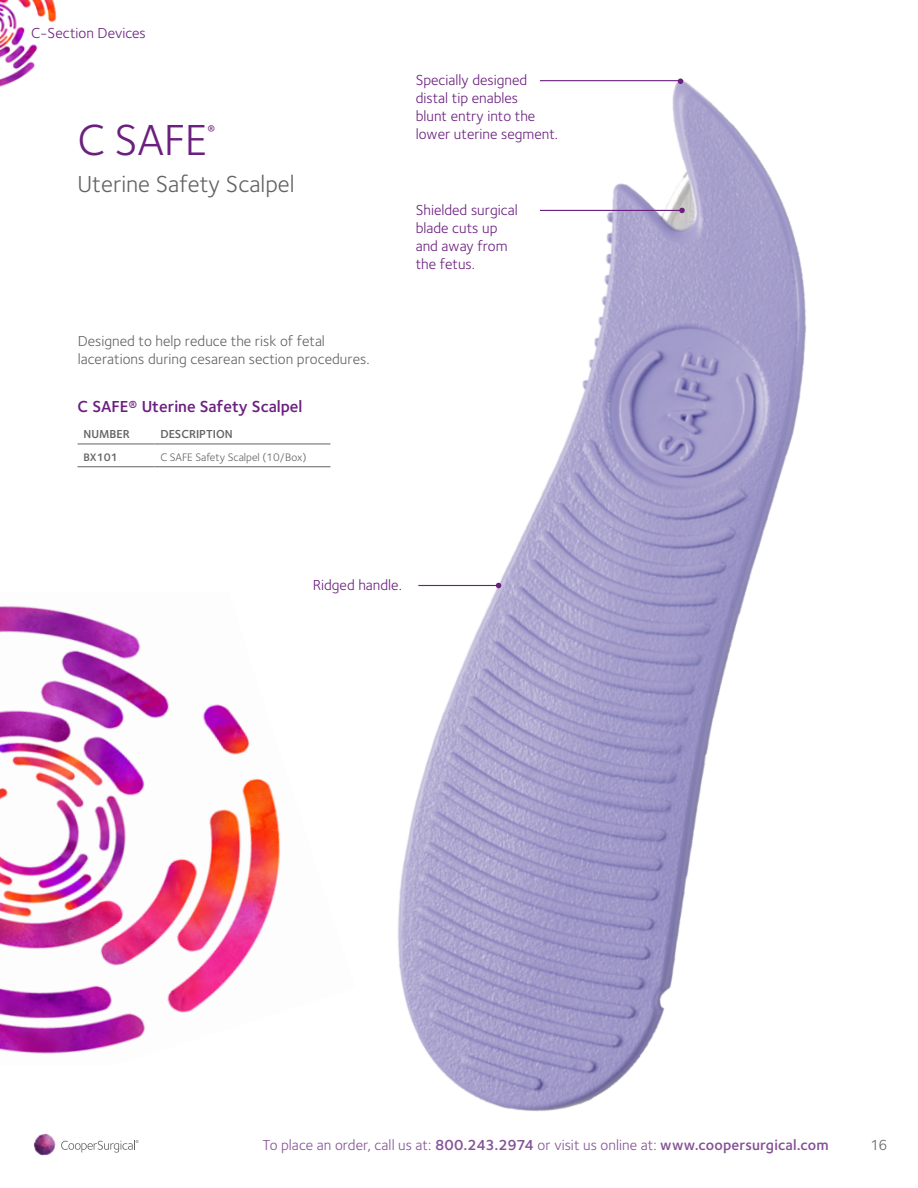
<style>
.page{position:relative;width:918px;height:1188px;background:#fff}
.page>*{position:absolute;margin:0;border:0;box-sizing:border-box;transform-origin:0 0}
._1SectionHeader{font:45px "Foundry Sterling";color:#6b1f7e}
._1SectionHeader-2{font:24px "Foundry Sterling";color:#636366}
.Product_Bar_Header{font:600 16.5px "Foundry Sterling";color:#6b1f7e}
.t1{font:15px/18px "Foundry Sterling";color:#6b1f7e}
.t2{font:15px/18px "Foundry Sterling";color:#636366}
.t3{font:15px "Foundry Sterling";letter-spacing:.005em;color:#845296}
._1SectionHeader-3{font:14.4px "Foundry Sterling";color:#6b1f7e}
.Product_Chart_Head_2{font:600 12px "Foundry Sterling";color:#636366}
.Product_Chart_Text_2{font:11.25px "Foundry Sterling";color:#636366}
.Product_Chart_Text_2-2{font:600 11.25px "Foundry Sterling";color:#636366}
.s1{font-weight:600}
</style>
<div class="page">
<svg style="left:61px;top:1140px;width:22px;height:13px"></svg>
<img style="left:34px;top:1134px;width:22px;height:22px">
<img style="left:0;top:605px;width:83px;height:449px">
<img style="left:0;top:0;width:57px;height:87px">
<div style="left:44px;top:27px;width:13px;height:22px;background:#fff"></div>
<img style="left:83px;top:80px;width:724px;height:1073px">
<hr style="left:540px;top:80px;width:143px;height:1px;background:#6b1f7e">
<svg style="left:678px;top:78px;width:5px;height:6px"></svg>
<hr style="left:540px;top:210px;width:142px;height:1px;background:#6b1f7e">
<svg style="left:679px;top:208px;width:6px;height:5px"></svg>
<hr style="left:418px;top:585px;width:81px;height:1px;background:#6b1f7e">
<svg style="left:496px;top:583px;width:5px;height:5px"></svg>
<hr style="left:78px;top:467px;width:76px;height:1px;background:#636366">
<hr style="left:154px;top:467px;width:176px;height:1px;background:#636366">
<hr style="left:78px;top:444px;width:76px;height:1px;background:#636366">
<hr style="left:154px;top:444px;width:176px;height:1px;background:#636366">
<p class="t1" style="left:31px;top:24px;width:116px">C-Section Devices</p>
<p class="_1SectionHeader" style="left:78px;top:114px;width:131px">C SAFE</p>
<p class="_1SectionHeader-3" style="left:207px;top:122px;width:9px">®</p>
<p class="_1SectionHeader-2" style="left:78px;top:171px;width:219px">Uterine Safety Scalpel</p>
<p class="t2" style="left:78px;top:332px;width:293px">Designed to help reduce the risk of fetal lacerations during cesarean section procedures.</p>
<p class="Product_Bar_Header" style="left:78px;top:397px;width:227px">C SAFE® Uterine Safety Scalpel</p>
<p class="Product_Chart_Head_2" style="left:84px;top:427px;width:48px">NUMBER</p>
<p class="Product_Chart_Head_2" style="left:160px;top:427px;width:74px">DESCRIPTION</p>
<p class="Product_Chart_Text_2-2" style="left:84px;top:450px;width:36px">BX101</p>
<p class="Product_Chart_Text_2" style="left:160px;top:450px;width:148px">C SAFE Safety Scalpel (10/Box)</p>
<p class="t1" style="left:416px;top:71px;width:144px">Specially designed distal tip enables<br>blunt entry into the lower uterine segment.</p>
<p class="t1" style="left:416px;top:201px;width:103px">Shielded surgical blade cuts up and away from the fetus.</p>
<p class="t1" style="left:313px;top:576px;width:91px">Ridged handle.</p>
<p class="t3" style="left:263px;top:1136px;width:567px">To place an order, call us at: <span class="s1">800.243.2974</span> or visit us online at: <span class="s1">www.coopersurgical.com</span></p>
<p class="t2" style="left:870px;top:1136px;width:18px">16</p>
</div>
